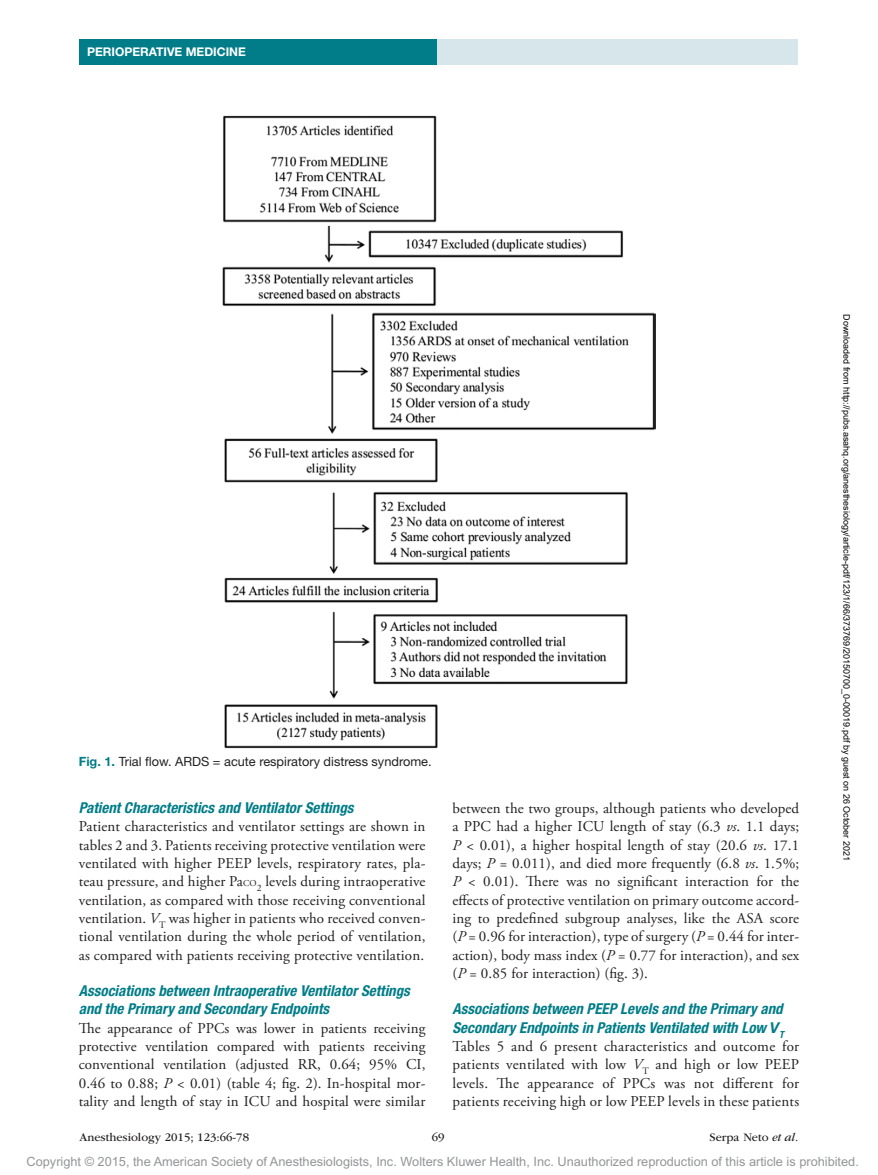
<style>
.page{position:relative;width:878px;height:1175px;background:#fff}
.page>*{position:absolute;margin:0;border:0;box-sizing:border-box;transform-origin:0 0}
.t1{font:15px/18.3px "Adobe Garamond Pro";letter-spacing:.01em;color:#231f20;text-align:justify}
.t2{font:italic 700 condensed 15px/18.3px "Helvetica Neue LT Std";color:#007d88}
.t3{font:12.75px "Arial MT Std";color:#939598}
.t4{font:12.75px "Helvetica Neue LT Std";color:#231f20}
.t5{font:12px "ITC Garamond Std";color:#231f20}
.t6{font:700 12px "Helvetica Neue LT Std";color:#fff}
.t7{font:9px "Arial";color:#000}
.s1{font-weight:700;color:#007d88}
.s2{font-size:9px}
.s3{font-style:italic}
.s4{font-stretch:normal}
</style>
<div class="page">
<div style="left:432px;top:39px;width:365px;height:26px;background:#d6e6ea"></div>
<div style="left:79px;top:39px;width:357px;height:25px;background:#007d88"></div>
<img style="left:222px;top:116px;width:434px;height:632px">
<p class="t6" style="left:87px;top:44px;width:160px">PERIOPERATIVE MEDICINE</p>
<p class="t4" style="left:79px;top:754px;width:354px"><span class="s1">Fig. 1.</span> Trial flow. ARDS = acute respiratory distress syndrome.</p>
<p class="t2" style="left:79px;top:798px;width:276px">Patient Characteristics and Ventilator Settings</p>
<p class="t1" style="left:79px;top:817px;width:348px">Patient characteristics and ventilator settings are shown in tables 2 and 3. Patients receiving protective ventilation were ventilated with higher PEEP levels, respiratory rates, pla&shy;teau pressure, and higher Pa<span class="s2">co</span></p>
<p class="t1" style="left:79px;top:872px;width:348px;text-indent:178px"><sub>2</sub> levels during intraoperative ventilation, as compared with those receiving conventional ventilation. <span class="s3">V</span><sub>T</sub> was higher in patients who received conven&shy;tional ventilation during the whole period of ventilation, as compared with patients receiving protective ventilation.</p>
<p class="t2" style="left:79px;top:981px;width:333px">Associations between Intraoperative Ventilator Settings and the Primary and Secondary Endpoints</p>
<p class="t1" style="left:79px;top:1019px;width:348px">The appearance of PPCs was lower in patients receiving protective ventilation compared with patients receiving conventional ventilation (adjusted RR, 0.64; 95% CI, 0.46 to 0.88; <span class="s3">P</span> &lt; 0.01) (table 4; fig. 2). In-hospital mor&shy;tality and length of stay in ICU and hospital were similar</p>
<p class="t1" style="left:452px;top:799px;width:348px">between the two groups, although patients who developed a PPC had a higher ICU length of stay (6.3 <span class="s3">vs</span>. 1.1 days; <span class="s3">P</span> &lt; 0.01), a higher hospital length of stay (20.6 <span class="s3">vs</span>. 17.1 days; <span class="s3">P</span> = 0.011), and died more frequently (6.8 <span class="s3">vs</span>. 1.5%; <span class="s3">P</span> &lt; 0.01). There was no significant interaction for the effects of protective ventilation on primary outcome accord&shy;ing to predefined subgroup analyses, like the ASA score (<span class="s3">P</span> = 0.96 for interaction), type of surgery (<span class="s3">P</span> = 0.44 for inter&shy;action), body mass index (<span class="s3">P</span> = 0.77 for interaction), and sex (<span class="s3">P</span> = 0.85 for interaction) (fig. 3).</p>
<p class="t2" style="left:452px;top:1000px;width:333px">Associations between PEEP Levels and the Primary and<br>Secondary Endpoints in Patients Ventilated with Low <span class="s4">V</span><sub>T</sub></p>
<p class="t1" style="left:452px;top:1037px;width:348px">Tables 5 and 6 present characteristics and outcome for patients ventilated with low <span class="s3">V</span><sub>T</sub> and high or low PEEP levels. The appearance of PPCs was not different for patients receiving high or low PEEP levels in these patients</p>
<p class="t5" style="left:80px;top:1130px;width:171px">Anesthesiology 2015; 123:66-78</p>
<p class="t5" style="left:432px;top:1130px;width:14px">69</p>
<p class="t5" style="left:709px;top:1130px;width:90px">Serpa Neto <span class="s3">et al.</span></p>
<p class="t7" style="left:850px;top:314px;width:548px;rotate:90deg">Downloaded from http://pubs.asahq.org/anesthesiology/article-pdf/123/1/66/373769/20150700_0-00019.pdf by guest on 26 October 2021</p>
<p class="t3" style="left:27px;top:1154px;width:833px">Copyright © 2015, the American Society of Anesthesiologists, Inc. Wolters Kluwer Health, Inc. Unauthorized reproduction of this article is prohibited.</p>
</div>
